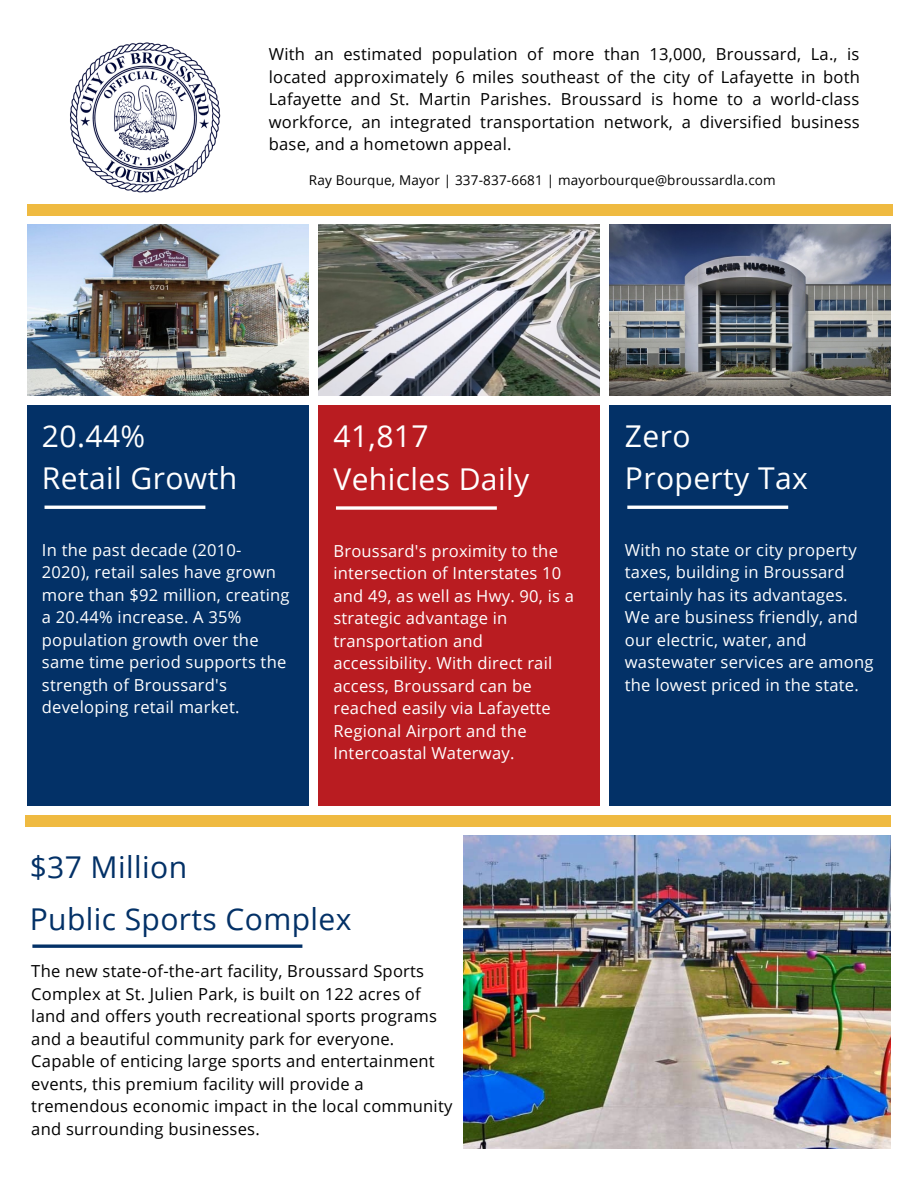
<style>
.page{position:relative;width:918px;height:1188px;background:#fff}
.page>*{position:absolute;margin:0;border:0;box-sizing:border-box;transform-origin:0 0}
.t1{font:30px/42.8px "Open Sans";letter-spacing:.015em;color:#fff}
.t2{font:30px/51.8px "Open Sans";letter-spacing:.015em;color:#033167}
.t3{font:16.5px/22.5px "Open Sans";letter-spacing:.015em;color:#fff}
.t4{font:16.5px/22.5px "Open Sans";letter-spacing:.015em;color:#000}
.t5{font:13.5px "Open Sans";letter-spacing:.015em;color:#000}
</style>
<div class="page">
<div style="left:27px;top:205px;width:865px;height:11px;background:#efba41"></div>
<div style="left:27px;top:406px;width:281px;height:400px;background:#033167"></div>
<div style="left:318px;top:406px;width:281px;height:400px;background:#b91c21"></div>
<div style="left:610px;top:406px;width:281px;height:400px;background:#033167"></div>
<img style="left:27px;top:225px;width:281px;height:171px">
<img style="left:319px;top:225px;width:281px;height:171px">
<img style="left:610px;top:225px;width:281px;height:171px">
<hr style="left:45px;top:506px;width:160px;height:3px;background:#fff">
<svg style="left:336px;top:506px;width:161px;height:4px"></svg>
<div style="left:25px;top:816px;width:866px;height:11px;background:#efba41"></div>
<hr style="left:627px;top:506px;width:161px;height:3px;background:#fff">
<img style="left:463px;top:836px;width:428px;height:312px">
<hr style="left:32px;top:945px;width:270px;height:3px;background:#033167">
<img style="left:70px;top:42px;width:151px;height:151px">
<p class="t4" style="left:269px;top:43px;width:593px;text-align:justify">With an estimated population of more than 13,000, Broussard, La., is located approximately 6 miles southeast of the city of Lafayette in both Lafayette and St. Martin Parishes. Broussard is home to a world-class workforce, an integrated transportation network, a diversified business base, and a hometown appeal.</p>
<p class="t5" style="left:309px;top:170px;width:468px">Ray Bourque, Mayor | 337-837-6681 | mayorbourque@broussardla.com</p>
<h1 class="t1" style="left:42px;top:414px;width:197px">20.44%<br>Retail Growth</h1>
<p class="t3" style="left:42px;top:538px;width:249px">In the past decade (2010-<br>2020), retail sales have grown more than $92 million, creating a 20.44% increase. A 35% population growth over the same time period supports the strength of Broussard's developing retail market.</p>
<h1 class="t1" style="left:333px;top:414px;width:197px">41,817<br>Vehicles Daily</h1>
<h1 class="t1" style="left:625px;top:414px;width:185px">Zero<br>Property Tax</h1>
<p class="t3" style="left:333px;top:539px;width:242px">Broussard's proximity to the intersection of Interstates 10 and 49, as well as Hwy. 90, is a strategic advantage in transportation and accessibility. With direct rail access, Broussard can be reached easily via Lafayette<br>Regional Airport and the<br>Intercoastal Waterway.</p>
<p class="t3" style="left:625px;top:538px;width:250px">With no state or city property taxes, building in Broussard certainly has its advantages.<br>We are business friendly, and our electric, water, and wastewater services are among the lowest priced in the state.</p>
<h1 class="t2" style="left:30px;top:840px;width:323px">$37 Million<br>Public Sports Complex</h1>
<p class="t4" style="left:31px;top:960px;width:423px">The new state-of-the-art facility, Broussard Sports Complex at St. Julien Park, is built on 122 acres of land and offers youth recreational sports programs and a beautiful community park for everyone.<br>Capable of enticing large sports and entertainment events, this premium facility will provide a tremendous economic impact in the local community and surrounding businesses.</p>
</div>
